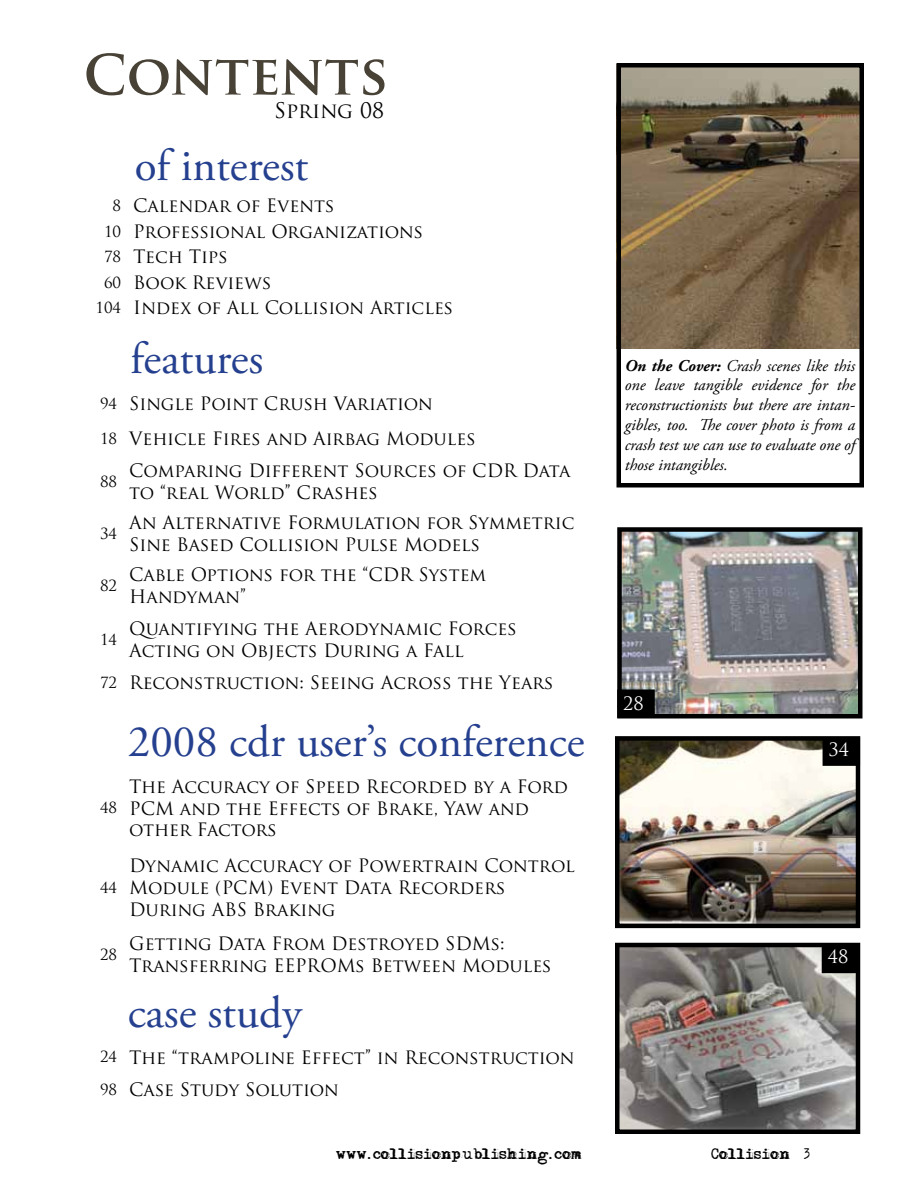
<style>
.page{position:relative;width:918px;height:1188px;background:#fff}
.page>*{position:absolute;margin:0;border:0;box-sizing:border-box;transform-origin:0 0}
.t1{font:700 54px "Trajan Pro";color:#484236}
.t2{font:45px "Adobe Garamond Pro";color:#25408f}
.t3{font:21px "Trajan Pro";letter-spacing:-.005em;color:#000}
.t4{font:18px/21.6px "Trajan Pro";color:#000}
.t5{font:18px "Trajan Pro";color:#fff}
.t6{font:italic 16.5px/19.8px "Adobe Garamond Pro";color:#000;text-align:justify}
.t7{font:15px "Trajan Pro";color:#000}
.t8{font:13.5px "Adler";color:#000}
.s1{font-size:15px}
.s2{font-weight:700}
</style>
<div class="page">
<img style="left:621px;top:68px;width:238px;height:280px">
<img style="left:620px;top:948px;width:235px;height:181px">
<div style="left:615px;top:943px;width:245px;height:191px;border:4px solid #000"></div>
<img style="left:620px;top:741px;width:235px;height:182px">
<div style="left:615px;top:736px;width:245px;height:192px;border:4px solid #000"></div>
<img style="left:622px;top:532px;width:235px;height:181px">
<div style="left:617px;top:527px;width:245px;height:191px;border:4px solid #000"></div>
<div style="left:618px;top:690px;width:36px;height:27px;background:#000"></div>
<div style="left:617px;top:690px;width:38px;height:28px;border:2px solid #000"></div>
<div style="left:823px;top:738px;width:36px;height:27px;background:#000"></div>
<div style="left:823px;top:737px;width:37px;height:29px;border:2px solid #000"></div>
<div style="left:822px;top:945px;width:36px;height:27px;background:#000"></div>
<div style="left:822px;top:945px;width:37px;height:28px;border:2px solid #000"></div>
<div style="left:616px;top:63px;width:248px;height:425px;border:4px solid #000"></div>
<h1 class="t1" style="left:83px;top:41px;width:306px">CONTENTS</h1>
<p class="t3" style="left:274px;top:97px;width:111px">Spring 08</p>
<h2 class="t2" style="left:135px;top:139px;width:175px">of interest</h2>
<p class="t4" style="left:113px;top:195px;width:223px"><span class="s1">8</span> Calendar of Events</p>
<p class="t4" style="left:104px;top:220px;width:321px"><span class="s1">10</span> Professional Organizations</p>
<p class="t4" style="left:104px;top:246px;width:125px"><span class="s1">78</span> Tech Tips</p>
<p class="t4" style="left:104px;top:271px;width:169px"><span class="s1">60</span> Book Reviews</p>
<p class="t4" style="left:95px;top:297px;width:359px"><span class="s1">104</span> Index of All Collision Articles</p>
<h2 class="t2" style="left:131px;top:332px;width:134px">features</h2>
<p class="t4" style="left:100px;top:386px;width:377px;line-height:35.2px"><span class="s1">94</span> Single Point Crush Variation<br><span class="s1">18</span> Vehicle Fires and Airbag Modules</p>
<p class="t7" style="left:100px;top:472px;width:19px">88</p>
<p class="t4" style="left:129px;top:460px;width:443px">Comparing Different Sources of CDR Data to “real World” Crashes</p>
<p class="t7" style="left:100px;top:524px;width:19px">34</p>
<p class="t4" style="left:129px;top:512px;width:447px">An Alternative Formulation for Symmetric<br>Sine Based Collision Pulse Models</p>
<p class="t7" style="left:100px;top:576px;width:19px">82</p>
<p class="t4" style="left:129px;top:564px;width:359px">Cable Options for the “CDR System<br>Handyman”</p>
<p class="t7" style="left:100px;top:630px;width:19px">14</p>
<p class="t4" style="left:129px;top:617px;width:389px">Quantifying the Aerodynamic Forces<br>Acting on Objects During a Fall</p>
<p class="t4" style="left:100px;top:672px;width:455px"><span class="s1">72</span> Reconstruction: Seeing Across the Years</p>
<p class="t7" style="left:100px;top:798px;width:19px">48</p>
<p class="t7" style="left:100px;top:878px;width:19px">44</p>
<h2 class="t2" style="left:128px;top:714px;width:458px">2008 cdr user’s conference</h2>
<p class="t4" style="left:129px;top:775px;width:441px">The Accuracy of Speed Recorded by a Ford<br>PCM and the Effects of Brake, Yaw and other Factors</p>
<p class="t4" style="left:129px;top:855px;width:447px">Dynamic Accuracy of Powertrain Control<br>Module (PCM) Event Data Recorders<br>During ABS Braking</p>
<p class="t7" style="left:100px;top:945px;width:19px">28</p>
<p class="t4" style="left:129px;top:933px;width:424px">Getting Data From Destroyed SDMs:<br>Transferring EEPROMs Between Modules</p>
<h2 class="t2" style="left:128px;top:986px;width:175px">case study</h2>
<p class="t4" style="left:100px;top:1041px;width:476px;line-height:32.5px"><span class="s1">24</span> The “trampoline Effect” in Reconstruction<br><span class="s1">98</span> Case Study Solution</p>
<p class="t6" style="left:625px;top:356px;width:232px"><span class="s2">On the Cover:</span> Crash scenes like this one leave tangible evidence for the reconstructionists but there are intan&shy;gibles, too. The cover photo is from a crash test we can use to evaluate one of those intangibles.</p>
<p class="t5" style="left:623px;top:692px;width:22px">28</p>
<p class="t5" style="left:829px;top:738px;width:22px">34</p>
<p class="t5" style="left:828px;top:945px;width:22px">48</p>
<p class="t8" style="left:336px;top:1148px;width:248px">www.collisionpublishing.com</p>
<p class="t8" style="left:711px;top:1148px;width:100px">Collision 3</p>
</div>
